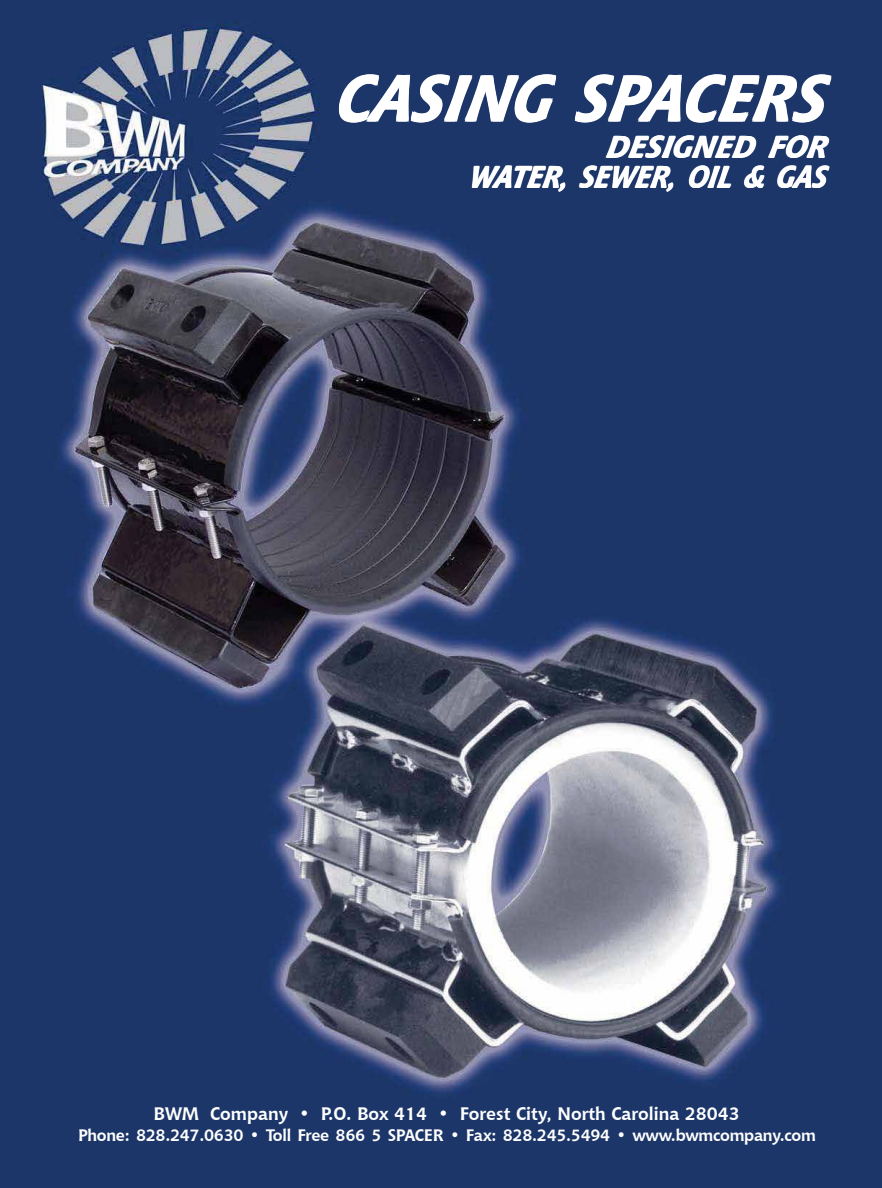
<style>
.page{position:relative;width:882px;height:1188px;background:#fff}
.page>*{position:absolute;margin:0;border:0;box-sizing:border-box;transform-origin:0 0}
.t1{font:italic 700 63px "Chianti BT";color:#fff}
.t2{font:italic 700 30px/30px "Chianti BT";color:#fff;text-align:right;scale:1.04 1}
.t3{font:700 18px "Chianti BT";color:#fff}
.t4{font:700 16.5px "Chianti BT";letter-spacing:-.02em;color:#fff}
</style>
<div class="page">
<img style="left:0;top:0;width:880px;height:1188px">
<h1 class="t1" style="left:334px;top:55px;width:509px">CASING SPACERS</h1>
<h2 class="t2" style="left:469px;top:131px;width:353px">DESIGNED FOR<br>WATER, SEWER, OIL &amp; GAS</h2>
<p class="t3" style="left:153px;top:1101px;width:588px">BWM Company • P.O. Box 414 • Forest City, North Carolina 28043</p>
<p class="t4" style="left:78px;top:1123px;width:739px">Phone: 828.247.0630 • Toll Free 866 5 SPACER • Fax: 828.245.5494 • www.bwmcompany.com</p>
</div>
